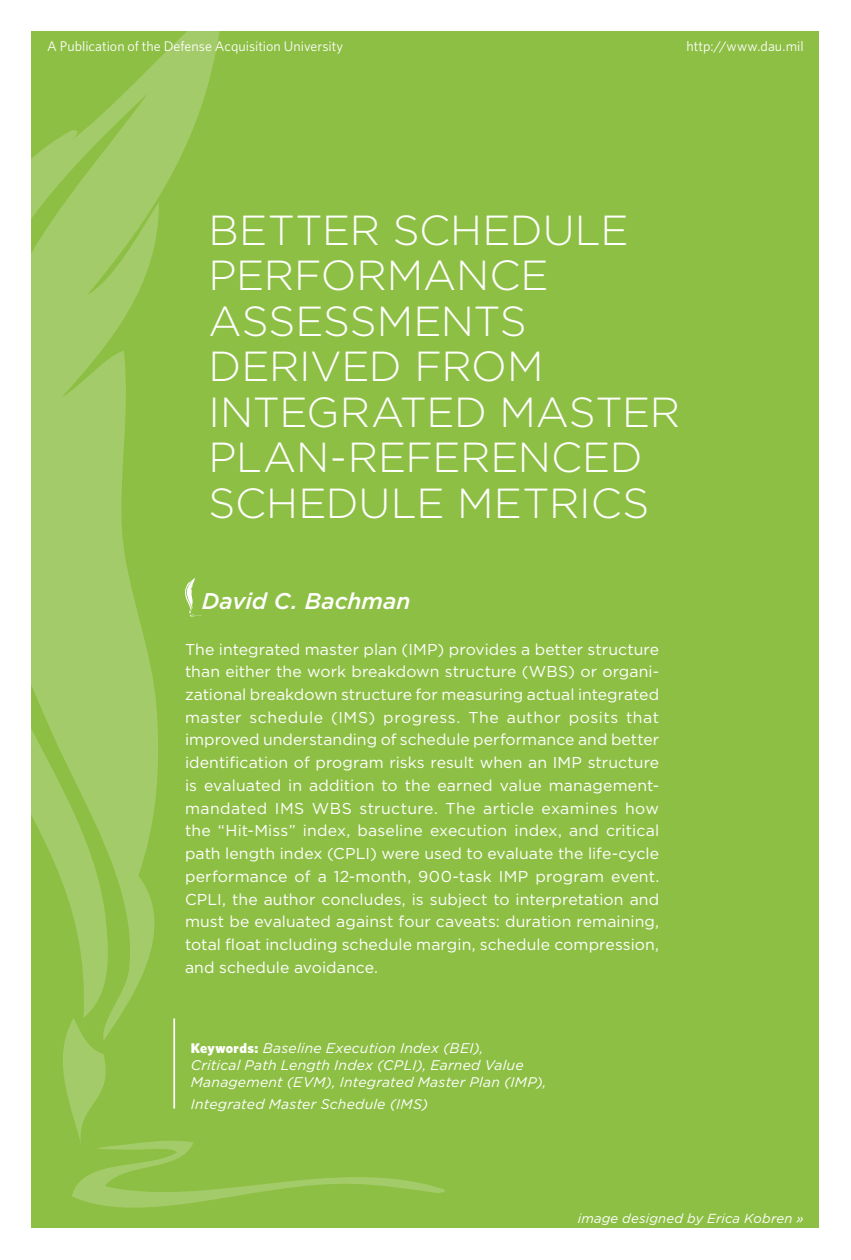
<style>
.page{position:relative;width:851px;height:1260px;background:#fff}
.page>*{position:absolute;margin:0;border:0;box-sizing:border-box;transform-origin:0 0}
.t1{font:300 42px/45.5px "Gotham";letter-spacing:-.005em;color:#fff}
.t2{font:italic 500 22.75px "Gotham";color:#fff}
.t3{font:15.75px/22.8px "Gotham";letter-spacing:.005em;color:#fff;text-align:justify}
.t4{font:italic 14px/16.8px "Gotham";letter-spacing:.015em;color:#fff}
.t5{font:14px "Whitney";letter-spacing:.005em;color:#fff}
.t6{font:italic 13.12px "Gotham";letter-spacing:.015em;color:#fff}
.s1{font-family:"Whitney";font-weight:900;font-style:normal}
</style>
<div class="page">
<div style="left:32px;top:32px;width:787px;height:1196px;background:#8ebf45"></div>
<svg style="left:31px;top:31px;width:192px;height:1010px"></svg>
<svg style="left:48px;top:1018px;width:397px;height:190px"></svg>
<svg style="left:184px;top:578px;width:18px;height:39px"></svg>
<hr style="left:173px;top:1018px;width:2px;height:91px;background:#fff">
<p class="t5" style="left:47px;top:37px;width:297px">A Publication of the Defense Acquisition University</p>
<p class="t5" style="left:686px;top:37px;width:119px">http://www.dau.mil</p>
<p class="t1" style="left:209px;top:206px;width:473px">BETTER SCHEDULE<br>PERFORMANCE<br>ASSESSMENTS<br>DERIVED FROM<br>INTEGRATED MASTER<br>PLAN-REFERENCED<br>SCHEDULE METRICS</p>
<p class="t2" style="left:202px;top:586px;width:210px">David C. Bachman</p>
<p class="t3" style="left:185px;top:637px;width:475px">The integrated master plan (IMP) provides a better structure than either the work breakdown structure (WBS) or organi&shy;zational breakdown structure for measuring actual integrated master schedule (IMS) progress. The author posits that improved understanding of schedule performance and better identification of program risks result when an IMP structure is evaluated in addition to the earned value management&shy;mandated IMS WBS structure. The article examines how the “Hit-Miss” index, baseline execution index, and critical path length index (CPLI) were used to evaluate the life-cycle performance of a 12-month, 900-task IMP program event.<br>CPLI, the author concludes, is subject to interpretation and must be evaluated against four caveats: duration remaining, total float including schedule margin, schedule compression, and schedule avoidance.</p>
<p class="t4" style="left:191px;top:1039px;width:357px"><span class="s1">Keywords:</span> Baseline Execution Index (BEI),<br>Critical Path Length Index (CPLI), Earned Value<br>Management (EVM), Integrated Master Plan (IMP),</p>
<p class="t4" style="left:191px;top:1096px;width:239px">Integrated Master Schedule (IMS)</p>
<p class="t6" style="left:577px;top:1210px;width:227px">image designed by Erica Kobren »</p>
</div>
